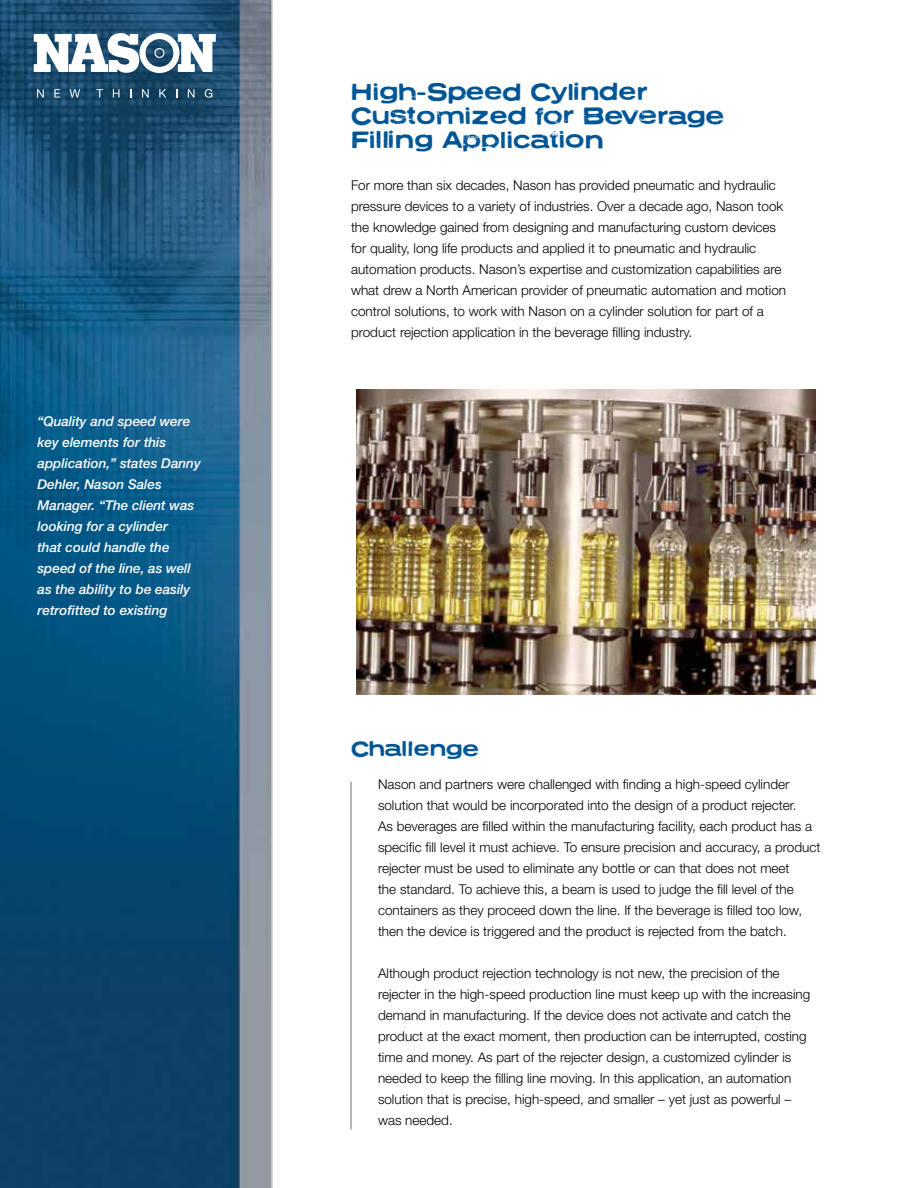
<style>
.page{position:relative;width:918px;height:1188px;background:#fff}
.page>*{position:absolute;margin:0;border:0;box-sizing:border-box;transform-origin:0 0}
.t1{font:24px/24px "Neuzon";color:#005695}
.t2{font:21px "Neuzon";color:#005695}
.t3{font:300 13.5px/21px "Helvetica Neue LT Std";color:#000}
.t4{font:italic 500 13.5px/21px "Helvetica Neue LT Std";color:#fff}
</style>
<div class="page">
<img style="left:0;top:0;width:273px;height:1188px">
<svg style="left:34px;top:33px;width:182px;height:40px"></svg>
<div style="left:154px;top:48px;width:11px;height:10px;border:1px solid #fff;border-radius:50%"></div>
<svg style="left:37px;top:89px;width:7px;height:9px"></svg>
<svg style="left:54px;top:89px;width:6px;height:9px"></svg>
<svg style="left:70px;top:89px;width:10px;height:9px"></svg>
<svg style="left:96px;top:89px;width:7px;height:9px"></svg>
<svg style="left:113px;top:89px;width:6px;height:9px"></svg>
<svg style="left:142px;top:89px;width:7px;height:9px"></svg>
<svg style="left:159px;top:89px;width:7px;height:9px"></svg>
<svg style="left:188px;top:89px;width:7px;height:9px"></svg>
<svg style="left:205px;top:89px;width:7px;height:9px"></svg>
<img style="left:357px;top:390px;width:459px;height:305px">
<hr style="left:351px;top:782px;width:1px;height:347px;background:#717073">
<p class="t4" style="left:38px;top:410px;width:165px">“Quality and speed were key elements for this application,” states Danny<br>Dehler, Nason Sales<br>Manager. “The client was looking for a cylinder<br>that could handle the speed of the line, as well as the ability to be easily retrofitted to existing</p>
<h1 class="t1" style="left:351px;top:79px;width:374px">High-Speed Cylinder<br>Customized for Beverage<br>Filling Application</h1>
<p class="t3" style="left:351px;top:175px;width:437px">For more than six decades, Nason has provided pneumatic and hydraulic pressure devices to a variety of industries. Over a decade ago, Nason took the knowledge gained from designing and manufacturing custom devices for quality, long life products and applied it to pneumatic and hydraulic automation products. Nason’s expertise and customization capabilities are what drew a North American provider of pneumatic automation and motion control solutions, to work with Nason on a cylinder solution for part of a product rejection application in the beverage filling industry.</p>
<h2 class="t2" style="left:351px;top:736px;width:129px">Challenge</h2>
<p class="t3" style="left:378px;top:773px;width:444px">Nason and partners were challenged with finding a high-speed cylinder solution that would be incorporated into the design of a product rejecter.<br>As beverages are filled within the manufacturing facility, each product has a specific fill level it must achieve. To ensure precision and accuracy, a product rejecter must be used to eliminate any bottle or can that does not meet<br>the standard. To achieve this, a beam is used to judge the fill level of the containers as they proceed down the line. If the beverage is filled too low, then the device is triggered and the product is rejected from the batch.</p>
<p class="t3" style="left:378px;top:962px;width:434px">Although product rejection technology is not new, the precision of the rejecter in the high-speed production line must keep up with the increasing demand in manufacturing. If the device does not activate and catch the product at the exact moment, then production can be interrupted, costing time and money. As part of the rejecter design, a customized cylinder is needed to keep the filling line moving. In this application, an automation solution that is precise, high-speed, and smaller – yet just as powerful – was needed.</p>
</div>
